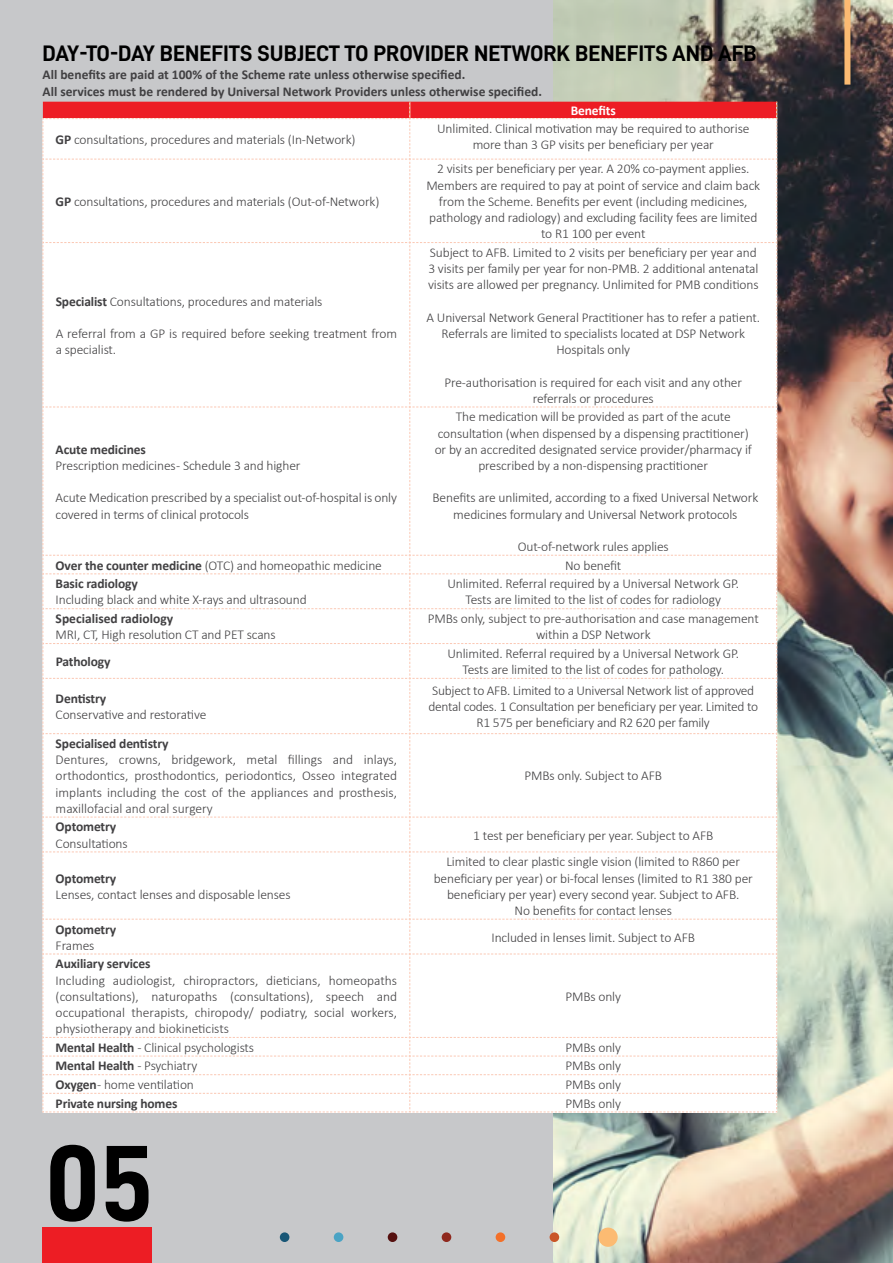
<style>
.page{position:relative;width:893px;height:1263px;background:#c7c8ca}
.page>*{position:absolute;margin:0;border:0;box-sizing:border-box;transform-origin:0 0}
.t1{font:108px "D DIN Bold";color:#000}
.t2{font:22.5px "D DIN Bold";color:#000}
.t3{font:300 13.5px/16.2px "Calibri";letter-spacing:-.01em;color:#414042;text-align:center}
.t4{font:700 13.5px/16.2px "Calibri";letter-spacing:-.01em;color:#414042}
.t5{font:700 13.5px "Calibri";letter-spacing:-.01em;color:#fff}
.s1{font-weight:700}
.s2{font-weight:300}
</style>
<div class="page">
<img style="left:553px;top:0;width:340px;height:1263px">
<div style="left:844px;top:0;width:6px;height:85px;background:#fcbb72"></div>
<div style="left:43px;top:1227px;width:109px;height:36px;background:#ed1d24"></div>
<div style="left:334px;top:1232px;width:9px;height:10px;background:#4aa3c4;border-radius:50%"></div>
<div style="left:388px;top:1232px;width:9px;height:10px;background:#55100f;border-radius:50%"></div>
<div style="left:442px;top:1232px;width:9px;height:10px;background:#8f281d;border-radius:50%"></div>
<div style="left:550px;top:1232px;width:9px;height:10px;background:#c95527;border-radius:50%"></div>
<div style="left:496px;top:1232px;width:9px;height:10px;background:#f37029;border-radius:50%"></div>
<div style="left:598px;top:1227px;width:20px;height:20px;background:#fcbb72;border-radius:50%"></div>
<div style="left:280px;top:1232px;width:9px;height:10px;background:#185676;border-radius:50%"></div>
<div style="left:553px;top:0;width:61px;height:102px;background:#c3cdb6"></div>
<div style="left:42px;top:102px;width:735px;height:1011px;background:#fff"></div>
<h2 class="t2" style="left:43px;top:41px;width:716px">DAY-TO-DAY BENEFITS SUBJECT TO PROVIDER NETWORK BENEFITS AND AFB</h2>
<p class="t4" style="left:43px;top:66px;width:501px">All benefits are paid at 100% of the Scheme rate unless otherwise specified.<br>All services must be rendered by Universal Network Providers unless otherwise specified.</p>
<p class="t5" style="left:571px;top:101px;width:47px">Benefits</p>
<p class="t3" style="left:56px;top:131px;width:301px"><span class="s1">GP</span> consultations, procedures and materials (In-Network)</p>
<p class="t3" style="left:437px;top:120px;width:314px">Unlimited. Clinical motivation may be required to authorise more than 3 GP visits per beneficiary per year</p>
<p class="t3" style="left:56px;top:193px;width:325px"><span class="s1">GP</span> consultations, procedures and materials (Out-of-Network)</p>
<p class="t3" style="left:56px;top:293px;width:268px"><span class="s1">Specialist</span> Consultations, procedures and materials</p>
<p class="t3" style="left:56px;top:325px;width:343px;text-align:left">A referral from a GP is required before seeking treatment from a specialist.</p>
<p class="t4" style="left:56px;top:441px;width:92px">Acute medicines</p>
<p class="t3" style="left:56px;top:457px;width:246px">Prescription medicines - Schedule 3 and higher</p>
<p class="t3" style="left:56px;top:490px;width:343px;text-align:left">Acute Medication prescribed by a specialist out-of-hospital is only covered in terms of clinical protocols</p>
<p class="t3" style="left:426px;top:161px;width:335px">2 visits per beneficiary per year. A 20% co-payment applies.<br>Members are required to pay at point of service and claim back from the Scheme. Benefits per event (including medicines, pathology and radiology) and excluding facility fees are limited to R1 100 per event</p>
<p class="t3" style="left:428px;top:244px;width:332px;text-align:left">Subject to AFB. Limited to 2 visits per beneficiary per year and<br>3 visits per family per year for non-PMB. 2 additional antenatal visits are allowed per pregnancy. Unlimited for PMB conditions</p>
<p class="t3" style="left:427px;top:309px;width:335px">A Universal Network General Practitioner has to refer a patient.<br>Referrals are limited to specialists located at DSP Network<br>Hospitals only</p>
<p class="t3" style="left:444px;top:374px;width:299px">Pre-authorisation is required for each visit and any other referrals or procedures</p>
<p class="t3" style="left:435px;top:409px;width:319px">The medication will be provided as part of the acute consultation (when dispensed by a dispensing practitioner) or by an accredited designated service provider/pharmacy if prescribed by a non-dispensing practitioner</p>
<p class="t3" style="left:432px;top:490px;width:327px">Benefits are unlimited, according to a fixed Universal Network medicines formulary and Universal Network protocols</p>
<p class="t3" style="left:518px;top:538px;width:153px">Out-of-network rules applies</p>
<p class="t3" style="left:56px;top:557px;width:328px"><span class="s1">Over the counter medicine</span> (OTC) and homeopathic medicine</p>
<p class="t3" style="left:565px;top:557px;width:58px">No benefit</p>
<p class="t4" style="left:56px;top:575px;width:84px">Basic radiology</p>
<p class="t3" style="left:56px;top:592px;width:253px">Including black and white X-rays and ultrasound</p>
<p class="t3" style="left:447px;top:575px;width:293px">Unlimited. Referral required by a Universal Network GP.<br>Tests are limited to the list of codes for radiology</p>
<p class="t4" style="left:56px;top:610px;width:119px">Specialised radiology</p>
<p class="t3" style="left:56px;top:626px;width:222px">MRI, CT, High resolution CT and PET scans</p>
<p class="t3" style="left:428px;top:610px;width:332px">PMBs only, subject to pre-authorisation and case management within a DSP Network</p>
<p class="t4" style="left:56px;top:653px;width:56px">Pathology</p>
<p class="t3" style="left:447px;top:645px;width:293px">Unlimited. Referral required by a Universal Network GP.<br>Tests are limited to the list of codes for pathology.</p>
<p class="t4" style="left:56px;top:690px;width:52px">Dentistry</p>
<p class="t3" style="left:56px;top:706px;width:152px">Conservative and restorative</p>
<p class="t3" style="left:428px;top:682px;width:331px">Subject to AFB. Limited to a Universal Network list of approved dental codes. 1 Consultation per beneficiary per year. Limited to<br>R1 575 per beneficiary and R2 620 per family</p>
<p class="t4" style="left:56px;top:735px;width:114px">Specialised dentistry</p>
<p class="t3" style="left:56px;top:751px;width:343px;text-align:justify">Dentures, crowns, bridgework, metal fillings and inlays, orthodontics, prosthodontics, periodontics, Osseo integrated implants including the cost of the appliances and prosthesis, maxillofacial and oral surgery</p>
<p class="t4" style="left:56px;top:818px;width:62px">Optometry</p>
<p class="t3" style="left:56px;top:835px;width:74px">Consultations</p>
<p class="t4" style="left:56px;top:869px;width:62px">Optometry</p>
<p class="t3" style="left:56px;top:886px;width:236px">Lenses, contact lenses and disposable lenses</p>
<p class="t4" style="left:56px;top:920px;width:62px">Optometry</p>
<p class="t3" style="left:56px;top:937px;width:40px">Frames</p>
<p class="t4" style="left:56px;top:955px;width:96px">Auxiliary services</p>
<p class="t3" style="left:56px;top:972px;width:343px;text-align:justify">Including audiologist, chiropractors, dieticians, homeopaths (consultations), naturopaths (consultations), speech and occupational therapists, chiropody/ podiatry, social workers, physiotherapy and biokineticists</p>
<p class="t3" style="left:524px;top:768px;width:139px">PMBs only. Subject to AFB</p>
<p class="t3" style="left:473px;top:827px;width:242px">1 test per beneficiary per year. Subject to AFB</p>
<p class="t3" style="left:434px;top:853px;width:321px">Limited to clear plastic single vision (limited to R860 per beneficiary per year) or bi-focal lenses (limited to R1 380 per beneficiary per year) every second year. Subject to AFB.<br>No benefits for contact lenses</p>
<p class="t3" style="left:492px;top:929px;width:205px">Included in lenses limit. Subject to AFB</p>
<p class="t3" style="left:565px;top:988px;width:57px">PMBs only</p>
<p class="t3" style="left:56px;top:1039px;width:200px"><span class="s1">Mental Health</span> - Clinical psychologists</p>
<p class="t3" style="left:565px;top:1039px;width:57px">PMBs only</p>
<p class="t4" style="left:56px;top:1057px;width:143px">Mental Health <span class="s2">- Psychiatry</span></p>
<p class="t3" style="left:565px;top:1058px;width:57px">PMBs only</p>
<p class="t3" style="left:56px;top:1076px;width:140px"><span class="s1">Oxygen</span> - home ventilation</p>
<p class="t3" style="left:565px;top:1076px;width:57px">PMBs only</p>
<p class="t4" style="left:56px;top:1095px;width:123px">Private nursing homes</p>
<p class="t3" style="left:565px;top:1095px;width:57px">PMBs only</p>
<h1 class="t1" style="left:45px;top:1123px;width:110px">05</h1>
</div>
